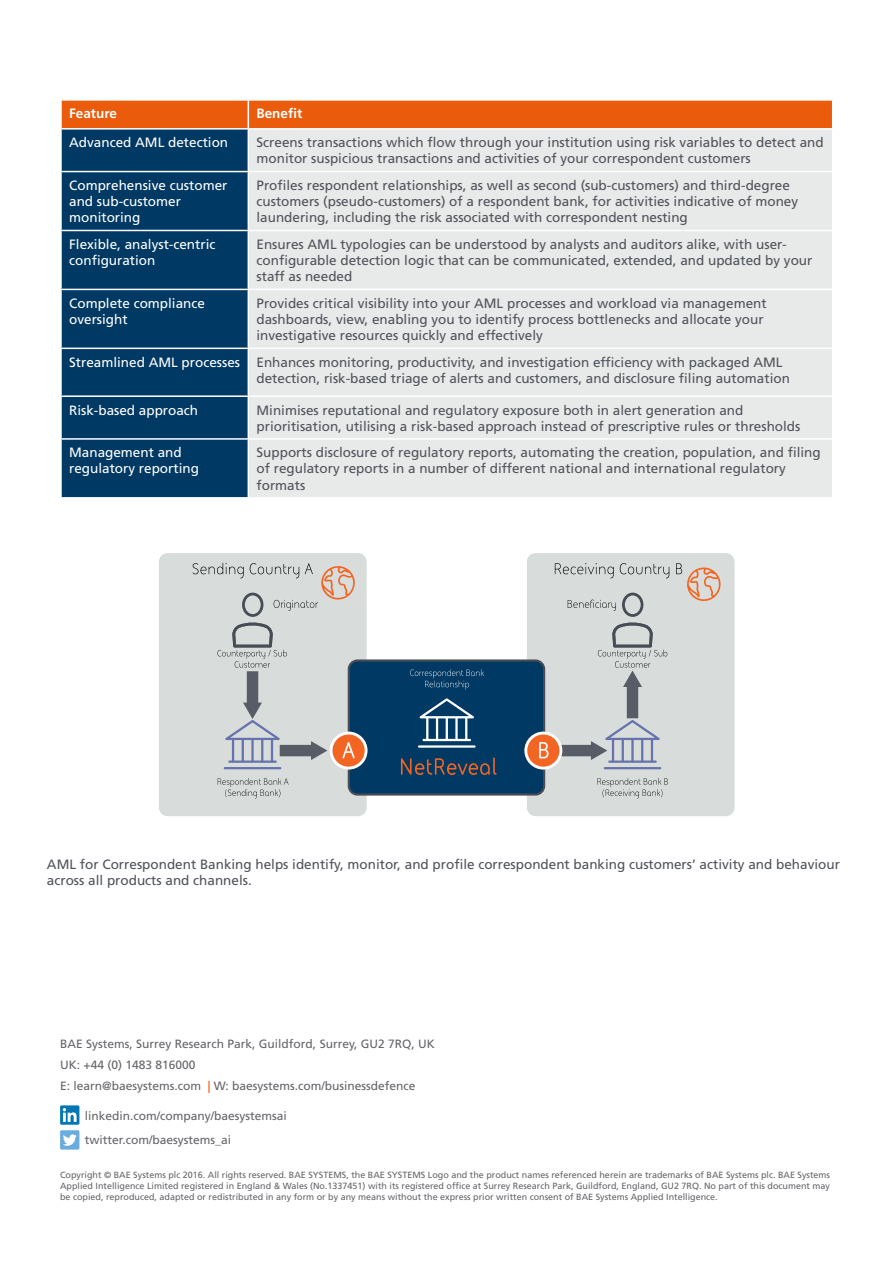
<style>
.page{position:relative;width:893px;height:1263px;background:#fff}
.page>*{position:absolute;margin:0;border:0;box-sizing:border-box;transform-origin:0 0}
.t1{font:13.5px/16.2px "Frutiger LT Std";color:#50535a}
.t2{font:13.5px/16.2px "Frutiger LT Std";color:#fff}
.t3{font:700 13.5px "Frutiger LT Std";color:#fff}
.t4{font:12px/21px "Frutiger LT Std";color:#65656a}
.t5{font:9px/10.8px "Frutiger LT Std";color:#646569;text-align:justify}
.s1{color:#fff}
.s2{color:#fc4c03}
</style>
<div class="page">
<div style="left:60px;top:1105px;width:19px;height:20px;background:#0076b3"></div>
<svg style="left:63px;top:1108px;width:14px;height:14px"></svg>
<div style="left:60px;top:1130px;width:19px;height:19px;background:#69acdf"></div>
<svg style="left:63px;top:1134px;width:14px;height:12px"></svg>
<div style="left:62px;top:130px;width:186px;height:367px;background:#003963"></div>
<div style="left:249px;top:130px;width:583px;height:367px;background:#e8e9e9"></div>
<div style="left:61px;top:100px;width:772px;height:28px;background:#ea5b0c"></div>
<hr style="left:60px;top:171px;width:188px;height:1px;background:#fff">
<hr style="left:60px;top:230px;width:188px;height:1px;background:#fff">
<hr style="left:60px;top:289px;width:188px;height:1px;background:#fff">
<hr style="left:60px;top:348px;width:188px;height:1px;background:#fff">
<hr style="left:60px;top:395px;width:188px;height:2px;background:#fff">
<hr style="left:60px;top:438px;width:188px;height:2px;background:#fff">
<hr style="left:248px;top:171px;width:585px;height:1px;background:#fff">
<hr style="left:248px;top:230px;width:585px;height:1px;background:#fff">
<hr style="left:248px;top:289px;width:585px;height:1px;background:#fff">
<hr style="left:248px;top:348px;width:585px;height:1px;background:#fff">
<hr style="left:248px;top:395px;width:585px;height:2px;background:#fff">
<hr style="left:248px;top:438px;width:585px;height:2px;background:#fff">
<div style="left:159px;top:553px;width:208px;height:263px;background:#d8dcdb;border-radius:9px"></div>
<div style="left:527px;top:553px;width:208px;height:263px;background:#d8dcdb;border-radius:9px"></div>
<div style="left:349px;top:660px;width:195px;height:134px;background:#003963;border-radius:9px"></div>
<div style="left:348px;top:659px;width:197px;height:137px;border:2px solid #474c55;border-radius:9px"></div>
<hr style="left:228px;top:760px;width:49px;height:3px;background:#6673ac">
<hr style="left:224px;top:767px;width:57px;height:2px;background:#6673ac">
<svg style="left:419px;top:698px;width:55px;height:20px"></svg>
<hr style="left:426px;top:717px;width:2px;height:24px;background:#fff">
<hr style="left:465px;top:717px;width:2px;height:24px;background:#fff">
<hr style="left:436px;top:717px;width:2px;height:24px;background:#fff">
<hr style="left:446px;top:717px;width:2px;height:24px;background:#fff">
<hr style="left:455px;top:717px;width:3px;height:24px;background:#fff">
<hr style="left:423px;top:739px;width:48px;height:2px;background:#fff">
<hr style="left:418px;top:745px;width:58px;height:3px;background:#fff">
<hr style="left:608px;top:760px;width:49px;height:3px;background:#6673ac">
<hr style="left:604px;top:767px;width:57px;height:2px;background:#6673ac">
<svg style="left:555px;top:563px;width:59px;height:15px"></svg>
<svg style="left:620px;top:563px;width:49px;height:15px"></svg>
<svg style="left:676px;top:563px;width:45px;height:38px"></svg>
<svg style="left:560px;top:593px;width:107px;height:167px"></svg>
<svg style="left:218px;top:778px;width:70px;height:20px"></svg>
<svg style="left:597px;top:778px;width:71px;height:20px"></svg>
<svg style="left:410px;top:669px;width:74px;height:21px"></svg>
<svg style="left:401px;top:757px;width:96px;height:18px"></svg>
<svg style="left:331px;top:733px;width:35px;height:35px"></svg>
<div style="left:330px;top:732px;width:38px;height:37px;border:3px solid #fff;border-radius:50%"></div>
<div style="left:526px;top:733px;width:35px;height:35px;background:#f26522;border-radius:50%"></div>
<div style="left:524px;top:732px;width:38px;height:37px;border:3px solid #fff;border-radius:50%"></div>
<svg style="left:193px;top:563px;width:163px;height:197px"></svg>
<svg style="left:539px;top:742px;width:10px;height:16px"></svg>
<p class="t3" style="left:69px;top:105px;width:49px">Feature</p>
<p class="t3" style="left:257px;top:105px;width:47px">Benefit</p>
<p class="t2" style="left:69px;top:134px;width:161px">Advanced AML detection</p>
<p class="t1" style="left:257px;top:134px;width:569px">Screens transactions which flow through your institution using risk variables to detect and monitor suspicious transactions and activities of your correspondent customers</p>
<p class="t2" style="left:69px;top:177px;width:160px">Comprehensive customer and sub-customer monitoring</p>
<p class="t1" style="left:257px;top:177px;width:543px">Profiles respondent relationships, as well as second (sub-customers) and third-degree customers (pseudo-customers) of a respondent bank, for activities indicative of money laundering, including the risk associated with correspondent nesting</p>
<p class="t2" style="left:69px;top:236px;width:148px">Flexible, analyst-centric configuration</p>
<p class="t1" style="left:257px;top:236px;width:557px">Ensures AML typologies can be understood by analysts and auditors alike, with user&shy;configurable detection logic that can be communicated, extended, and updated by your staff as needed</p>
<p class="t2" style="left:69px;top:295px;width:137px">Complete compliance oversight</p>
<p class="t1" style="left:257px;top:295px;width:512px">Provides critical visibility into your AML processes and workload via management dashboards, view, enabling you to identify process bottlenecks and allocate your investigative resources quickly and effectively</p>
<p class="t1" style="left:257px;top:354px;width:535px;text-indent:-187px"><span class="s1">Streamlined AML processes</span> Enhances monitoring, productivity, and investigation efficiency with packaged AML detection, risk-based triage of alerts and customers, and disclosure filing automation</p>
<p class="t2" style="left:69px;top:402px;width:131px">Risk-based approach</p>
<p class="t1" style="left:257px;top:402px;width:545px">Minimises reputational and regulatory exposure both in alert generation and prioritisation, utilising a risk-based approach instead of prescriptive rules or thresholds</p>
<p class="t2" style="left:69px;top:444px;width:131px">Management and regulatory reporting</p>
<p class="t1" style="left:257px;top:444px;width:566px">Supports disclosure of regulatory reports, automating the creation, population, and filing of regulatory reports in a number of different national and international regulatory formats</p>
<p class="t1" style="left:47px;top:856px;width:794px">AML for Correspondent Banking helps identify, monitor, and profile correspondent banking customers’ activity and behaviour across all products and channels.</p>
<p class="t4" style="left:60px;top:1033px;width:376px">BAE Systems, Surrey Research Park, Guildford, Surrey, GU2 7RQ, UK<br>UK: +44 (0) 1483 816000<br>E: learn@baesystems.com <span class="s2">|</span> W: baesystems.com/businessdefence</p>
<p class="t4" style="left:85px;top:1105px;width:204px">linkedin.com/company/baesystemsai</p>
<p class="t4" style="left:85px;top:1129px;width:148px">twitter.com/baesystems_ai</p>
<p class="t5" style="left:60px;top:1170px;width:771px">Copyright © BAE Systems plc 2016. All rights reserved. BAE SYSTEMS, the BAE SYSTEMS Logo and the product names referenced herein are trademarks of BAE Systems plc. BAE Systems Applied Intelligence Limited registered in England &amp; Wales (No.1337451) with its registered office at Surrey Research Park, Guildford, England, GU2 7RQ. No part of this document may be copied, reproduced, adapted or redistributed in any form or by any means without the express prior written consent of BAE Systems Applied Intelligence.</p>
</div>
